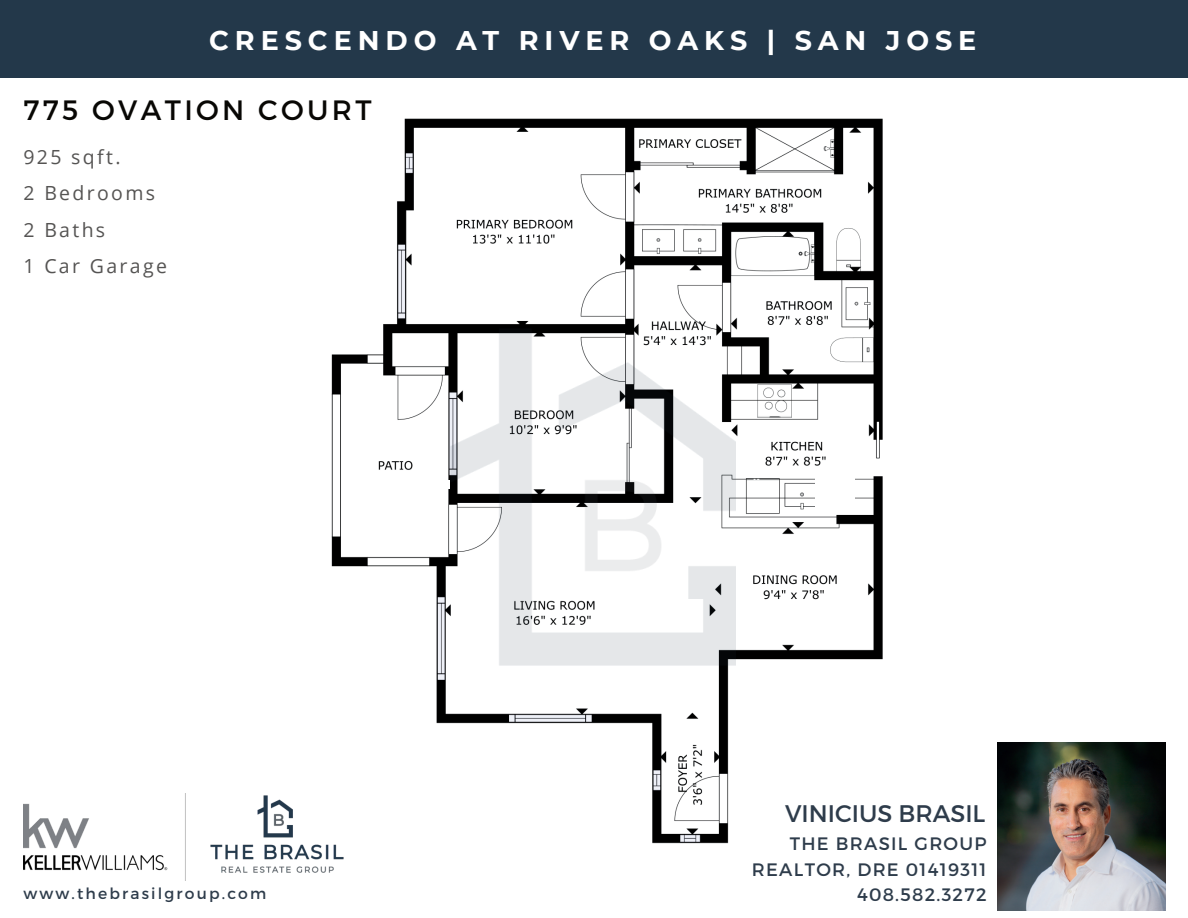
<style>
.page{position:relative;width:1188px;height:918px;background:#fff}
.page>*{position:absolute;margin:0;border:0;box-sizing:border-box;transform-origin:0 0}
.t1{font:28.05px "Montserrat";letter-spacing:.12em;color:#080704}
.t2{font:700 27px "Montserrat";letter-spacing:.22em;color:#fff}
.t3{font:24px "Montserrat";color:#2e3c4b}
.t4{font:19.5px/36.5px "Open Sans";letter-spacing:.12em;color:#555453}
.t5{font:18px/25.2px "Montserrat";letter-spacing:.07em;color:#2e3c4b;text-align:right}
.t6{font:15.6px "Montserrat";letter-spacing:.14em;color:#2e3c4b}
</style>
<div class="page">
<img style="left:331px;top:118px;width:552px;height:726px">
<img style="left:23px;top:794px;width:327px;height:86px">
<img style="left:997px;top:742px;width:168px;height:168px">
<div style="left:0;top:0;width:1188px;height:78px;background:#23384a"></div>
<img style="left:450px;top:329px;width:285px;height:336px">
<div style="left:413px;top:480px;width:37px;height:8px;background:#fff"></div>
<div style="left:815px;top:477px;width:39px;height:33px;background:#fff"></div>
<h2 class="t2" style="left:209px;top:21px;width:769px">CRESCENDO AT RIVER OAKS | SAN JOSE</h2>
<h1 class="t1" style="left:23px;top:93px;width:350px">775 OVATION COURT</h1>
<p class="t4" style="left:23px;top:138px;width:145px">925 sqft.<br>2 Bedrooms<br>2 Baths<br>1 Car Garage</p>
<h3 class="t3" style="left:785px;top:798px;width:202px">VINICIUS BRASIL</h3>
<p class="t5" style="left:752px;top:831px;width:236px">THE BRASIL GROUP<br>REALTOR, DRE 01419311</p>
<p class="t6" style="left:23px;top:884px;width:244px">www.thebrasilgroup.com</p>
<p class="t5" style="left:857px;top:882px;width:131px">408.582.3272</p>
</div>
